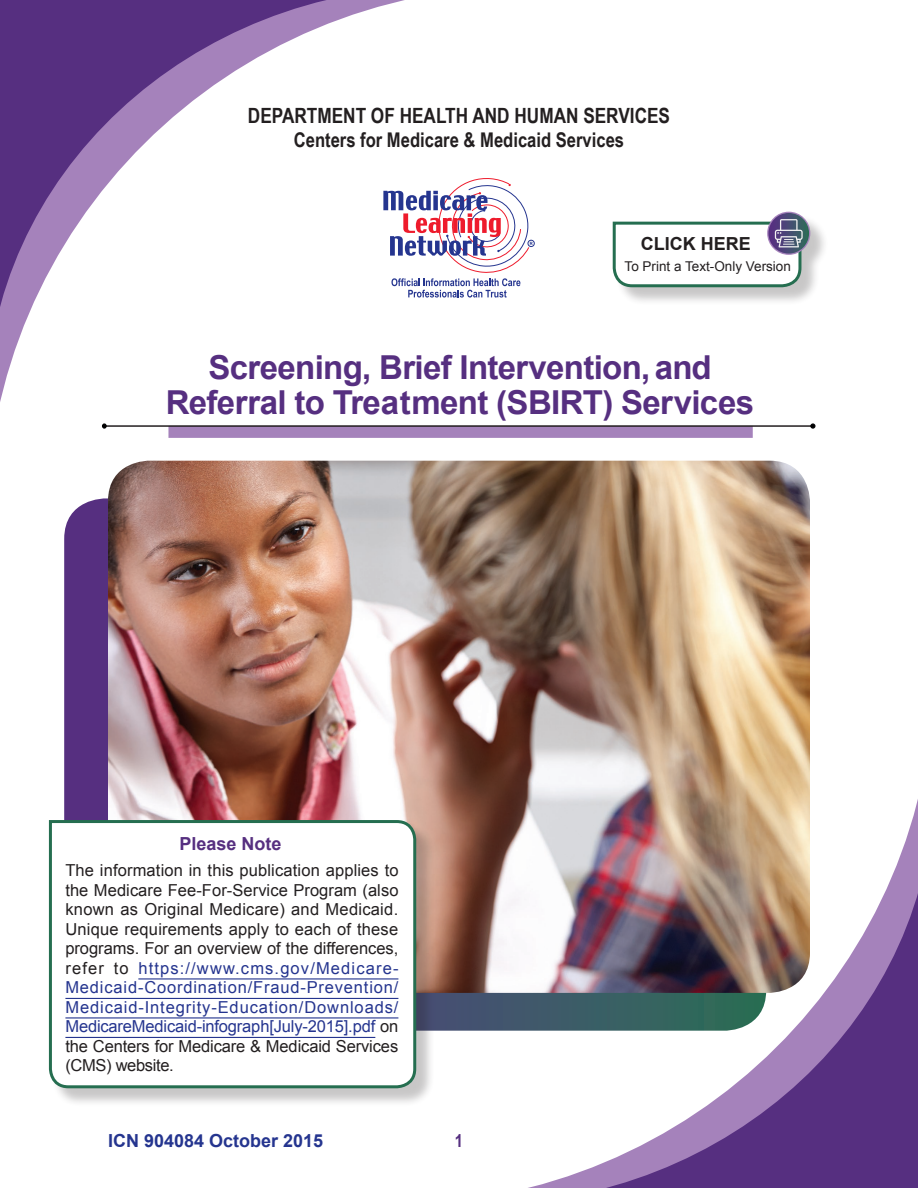
<style>
.page{position:relative;width:918px;height:1188px;background:#fff}
.page>*{position:absolute;margin:0;border:0;box-sizing:border-box;transform-origin:0 0}
.t1{font:700 33px/35.2px "Arial";letter-spacing:-.02em;color:#562f80;text-align:center}
.t2{font:700 21px "Arial Narrow";color:#231f20}
.t3{font:700 20.25px "Arial Narrow";color:#231f20}
.t4{font:700 18px "Arial";color:#25358f}
.t5{font:700 18px "Arial";color:#562f80}
.t6{font:700 18px "Arial";color:#231f20}
.t7{font:700 18px "Arial Narrow";color:#562f80}
.t8{font:16.5px/19.5px "Arial";letter-spacing:-.01em;color:#231f20;text-align:justify}
.t9{font:13.5px "Arial";color:#231f20}
.s1{color:#25358f}
</style>
<div class="page">
<svg style="left:0;top:0;width:405px;height:402px"></svg>
<div style="left:64px;top:498px;width:44px;height:321px;background:#562f80"></div>
<div style="left:528px;top:240px;width:7px;height:7px;border:1px solid #25358f;border-radius:50%"></div>
<svg style="left:383px;top:178px;width:150px;height:120px"></svg>
<div style="left:615px;top:214px;width:214px;height:92px;background:#231f20;opacity:.25"></div>
<svg style="left:767px;top:212px;width:43px;height:43px"></svg>
<svg style="left:768px;top:213px;width:41px;height:41px"></svg>
<svg style="left:612px;top:219px;width:191px;height:70px"></svg>
<div style="left:168px;top:426px;width:585px;height:12px;background:#a582bb"></div>
<hr style="left:104px;top:425px;width:707px;height:2px;background:#231f20">
<svg style="left:102px;top:423px;width:5px;height:6px"></svg>
<svg style="left:810px;top:423px;width:5px;height:6px"></svg>
<img style="left:108px;top:461px;width:702px;height:358px">
<img style="left:394px;top:669px;width:416px;height:362px">
<img style="left:480px;top:781px;width:438px;height:407px">
<div style="left:51px;top:822px;width:384px;height:285px;background:#231f20;opacity:.25"></div>
<svg style="left:48px;top:819px;width:370px;height:271px"></svg>
<h1 class="t2" style="left:248px;top:100px;width:424px">DEPARTMENT OF HEALTH AND HUMAN SERVICES</h1>
<h1 class="t3" style="left:294px;top:124px;width:332px">Centers for Medicare &amp; Medicaid Services</h1>
<p class="t6" style="left:641px;top:231px;width:111px">CLICK HERE</p>
<p class="t9" style="left:625px;top:258px;width:168px">To Print a Text-Only Version</p>
<h1 class="t1" style="left:166px;top:351px;width:590px">Screening, Brief Intervention, and<br>Referral to Treatment (SBIRT) Services</h1>
<p class="t5" style="left:179px;top:831px;width:104px">Please Note</p>
<p class="t8" style="left:65px;top:861px;width:335px">The information in this publication applies to the Medicare Fee-For-Service Program (also known as Original Medicare) and Medicaid.<br>Unique requirements apply to each of these programs. For an overview of the differences, refer to <span class="s1">https://www.cms.gov/Medicare-Medicaid-Coordination/Fraud-Prevention/ Medicaid-Integrity-Education/Downloads/ MedicareMedicaid-infograph[July-2015].pdf</span> on the Centers for Medicare &amp; Medicaid Services (CMS) website.</p>
<p class="t4" style="left:108px;top:1129px;width:217px">ICN 904084 October 2015</p>
<p class="t7" style="left:455px;top:1127px;width:10px">1</p>
</div>
